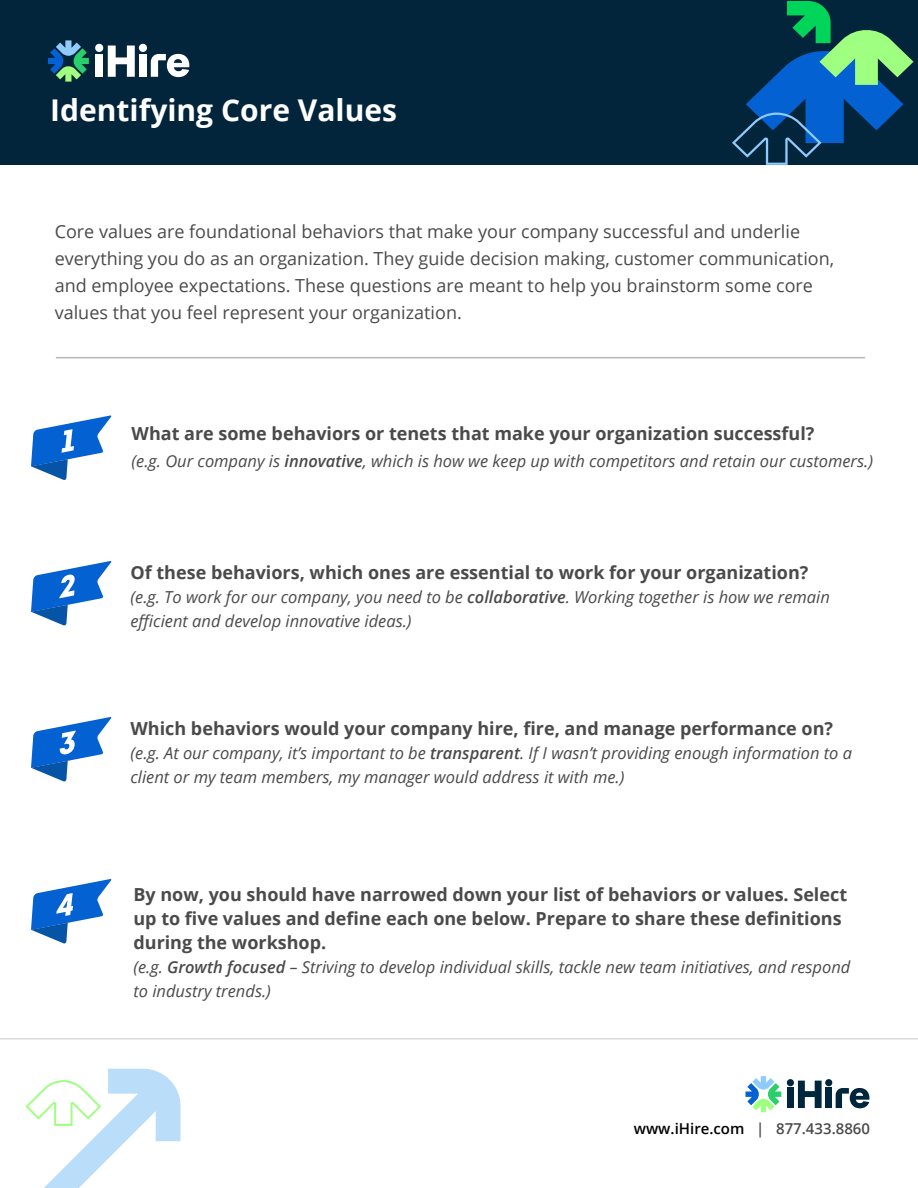
<style>
.page{position:relative;width:918px;height:1188px;background:#fff}
.page>*{position:absolute;margin:0;border:0;box-sizing:border-box;transform-origin:0 0}
.t1{font:700 30px "Open Sans";color:#fff}
.t2{font:700 18px/24px "Open Sans";color:#4a4a4a}
.t3{font:18px/27px "Open Sans";color:#4a4a4a}
.t4{font:italic 16.5px/24px "Open Sans";color:#4a4a4a}
.t5{font:600 15px "Open Sans";color:#000}
.s1{font-weight:600}
.s2{color:#4a4a4a}
</style>
<div class="page">
<div style="left:0;top:0;width:918px;height:165px;background:#03253c"></div>
<svg style="left:732px;top:1px;width:182px;height:164px"></svg>
<svg style="left:48px;top:40px;width:41px;height:42px"></svg>
<svg style="left:95px;top:44px;width:94px;height:33px"></svg>
<hr style="left:56px;top:357px;width:809px;height:1px;background:#707070">
<svg style="left:31px;top:415px;width:81px;height:65px"></svg>
<svg style="left:31px;top:561px;width:81px;height:65px"></svg>
<svg style="left:31px;top:717px;width:81px;height:65px"></svg>
<svg style="left:31px;top:879px;width:81px;height:65px"></svg>
<svg style="left:26px;top:1069px;width:155px;height:119px"></svg>
<hr style="left:0;top:1038px;width:918px;height:2px;background:#4a4a4a">
<svg style="left:745px;top:1076px;width:36px;height:36px"></svg>
<svg style="left:787px;top:1079px;width:82px;height:29px"></svg>
<p class="t1" style="left:50px;top:89px;width:348px">Identifying Core Values</p>
<p class="t3" style="left:55px;top:218px;width:781px">Core values are foundational behaviors that make your company successful and underlie everything you do as an organization. They guide decision making, customer communication, and employee expectations. These questions are meant to help you brainstorm some core values that you feel represent your organization.</p>
<p class="t2" style="left:132px;top:421px;width:684px">What are some behaviors or tenets that make your organization successful?</p>
<p class="t4" style="left:132px;top:448px;width:743px">(e.g. Our company is <span class="s1">innovative</span>, which is how we keep up with competitors and retain our customers.)</p>
<p class="t2" style="left:130px;top:560px;width:679px">Of these behaviors, which ones are essential to work for your organization?</p>
<p class="t4" style="left:130px;top:584px;width:701px">(e.g. To work for our company, you need to be <span class="s1">collaborative</span>. Working together is how we remain efficient and develop innovative ideas.)</p>
<p class="t2" style="left:130px;top:716px;width:704px">Which behaviors would your company hire, fire, and manage performance on?</p>
<p class="t4" style="left:130px;top:741px;width:723px">(e.g. At our company, it’s important to be <span class="s1">transparent</span>. If I wasn’t providing enough information to a client or my team members, my manager would address it with me.)</p>
<p class="t2" style="left:133px;top:882px;width:715px">By now, you should have narrowed down your list of behaviors or values. Select up to five values and define each one below. Prepare to share these definitions during the workshop.</p>
<p class="t4" style="left:133px;top:954px;width:718px">(e.g. <span class="s1">Growth focused</span> – Striving to develop individual skills, tackle new team initiatives, and respond to industry trends.)</p>
<p class="t5" style="left:634px;top:1118px;width:238px">www.iHire.com <span class="s2">| 877.433.8860</span></p>
</div>
